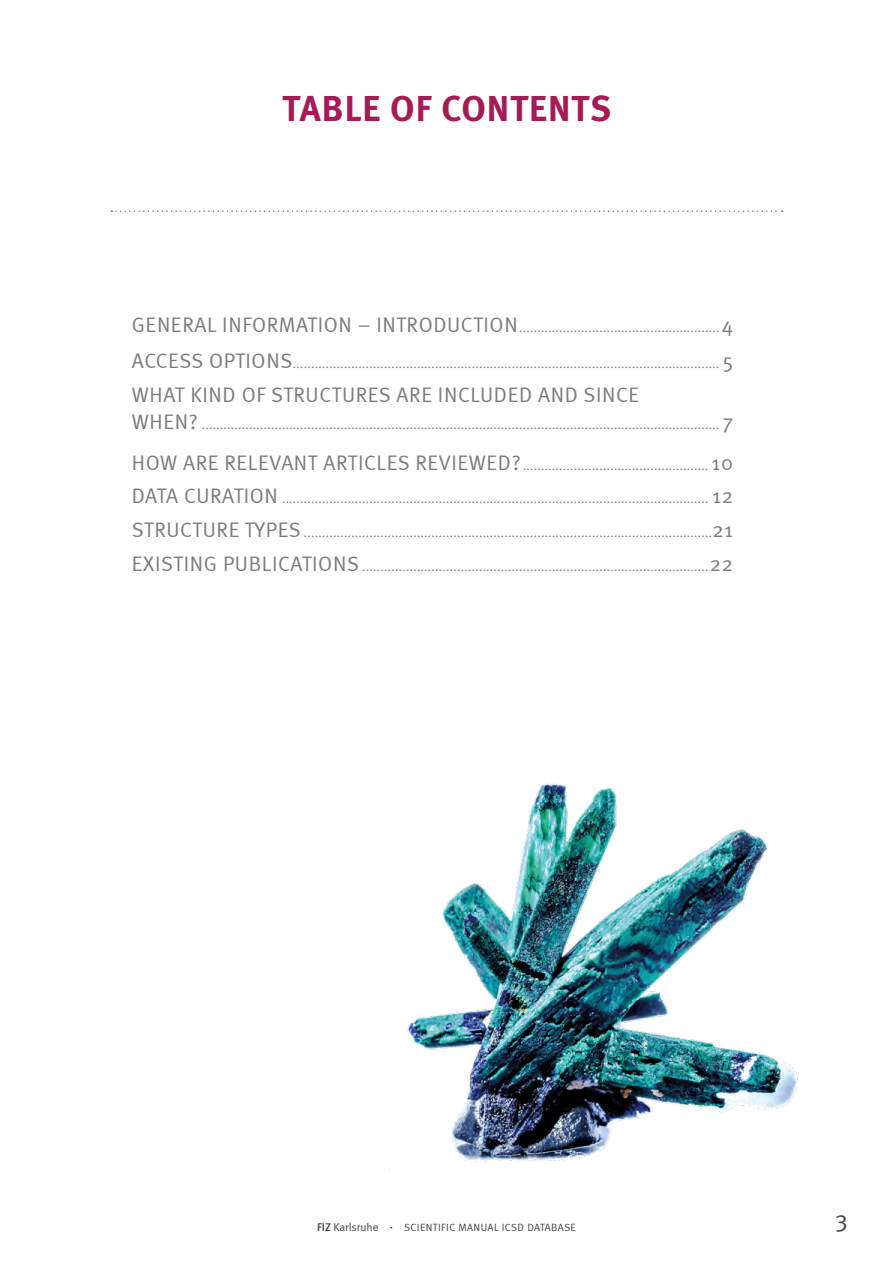
<style>
.page{position:relative;width:893px;height:1263px;background:#fff}
.page>*{position:absolute;margin:0;border:0;box-sizing:border-box;transform-origin:0 0}
.t1{font:700 36px "Meta";letter-spacing:.03em;color:#a61b53}
.t2{font:24px "Meta Normal LF";color:#424144}
.t3{font:21px "Meta Normal";letter-spacing:.03em;color:#7a7b7a}
.t4{font:12px "Meta Normal";color:#7a7b7a}
.t5{font:10.5px "Meta Normal";letter-spacing:.04em;color:#424144}
.s1{font-size:21px}
.s2{font-family:"Meta";font-weight:500;font-size:11.25px}
.s3{font-size:11.25px}
</style>
<div class="page">
<svg style="left:111px;top:210px;width:672px;height:2px"></svg>
<img style="left:389px;top:783px;width:409px;height:387px">
<p class="t1" style="left:283px;top:86px;width:330px">TABLE OF CONTENTS</p>
<p class="t4" style="left:132px;top:321px;width:603px"><span class="s1">GENERAL INFORMATION – INTRODUCTION</span>....................................................... <span class="s1">4</span></p>
<p class="t4" style="left:132px;top:357px;width:603px"><span class="s1">ACCESS OPTIONS</span>..................................................................................................................... <span class="s1">5</span></p>
<p class="t3" style="left:132px;top:383px;width:509px">WHAT KIND OF STRUCTURES ARE INCLUDED AND SINCE</p>
<p class="t4" style="left:132px;top:418px;width:603px"><span class="s1">WHEN?</span> .............................................................................................................................................. <span class="s1">7</span></p>
<p class="t4" style="left:132px;top:459px;width:603px"><span class="s1">HOW ARE RELEVANT ARTICLES REVIEWED?</span>................................................... <span class="s1">10</span></p>
<p class="t4" style="left:132px;top:492px;width:603px"><span class="s1">DATA CURATION</span> ..................................................................................................................... <span class="s1">12</span></p>
<p class="t4" style="left:132px;top:526px;width:603px"><span class="s1">STRUCTURE TYPES</span> ................................................................................................................<span class="s1">21</span></p>
<p class="t4" style="left:132px;top:560px;width:603px"><span class="s1">EXISTING PUBLICATIONS</span> ...............................................................................................<span class="s1">22</span></p>
<p class="t5" style="left:317px;top:1221px;width:260px"><span class="s2">FIZ</span> <span class="s3">Karlsruhe</span> <span class="s2">·</span> SCIENTIFIC MANUAL ICSD DATABASE</p>
<h2 class="t2" style="left:835px;top:1209px;width:15px">3</h2>
</div>
